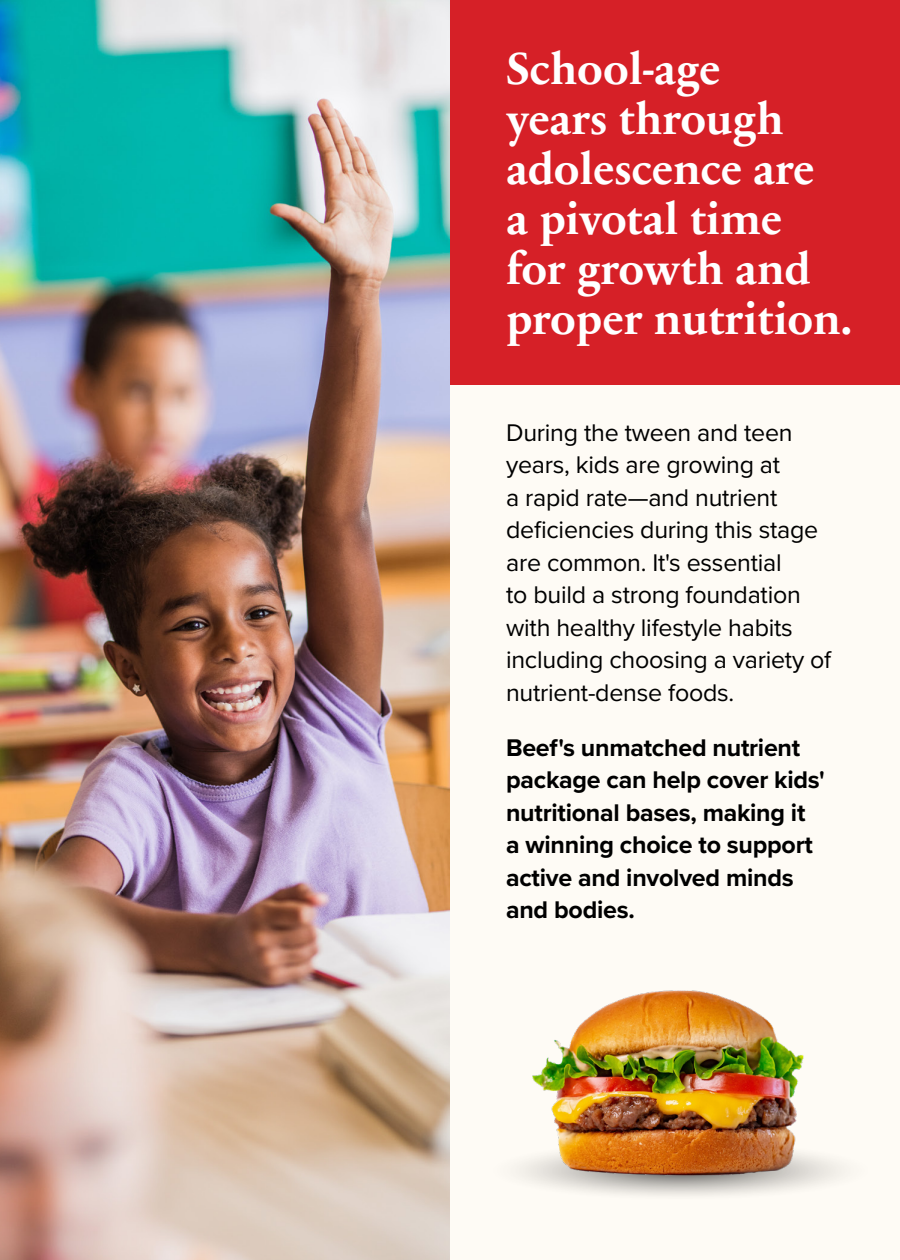
<style>
.page{position:relative;width:900px;height:1260px;background:#fefbf5}
.page>*{position:absolute;margin:0;border:0;box-sizing:border-box;transform-origin:0 0}
.t1{font:700 45px/50px "Sabon Next LT";color:#fff}
.t2{font:25px/32.5px "Proxima Nova";letter-spacing:-.01em;color:#000}
.t3{font:700 25px/32.5px "Proxima Nova";letter-spacing:-.01em;color:#000}
</style>
<div class="page">
<div style="left:0;top:0;width:900px;height:385px;background:#d62027"></div>
<img style="left:0;top:0;width:450px;height:1260px">
<img style="left:529px;top:990px;width:285px;height:209px">
<p class="t1" style="left:506px;top:41px;width:347px">School-age<br>years through adolescence are<br>a pivotal time for growth and proper nutrition.</p>
<p class="t2" style="left:506px;top:415px;width:327px">During the tween and teen years, kids are growing at<br>a rapid rate—and nutrient deficiencies during this stage are common. It's essential<br>to build a strong foundation with healthy lifestyle habits including choosing a variety of nutrient-dense foods.</p>
<p class="t3" style="left:506px;top:731px;width:320px">Beef's unmatched nutrient package can help cover kids' nutritional bases, making it a winning choice to support active and involved minds and bodies.</p>
</div>
